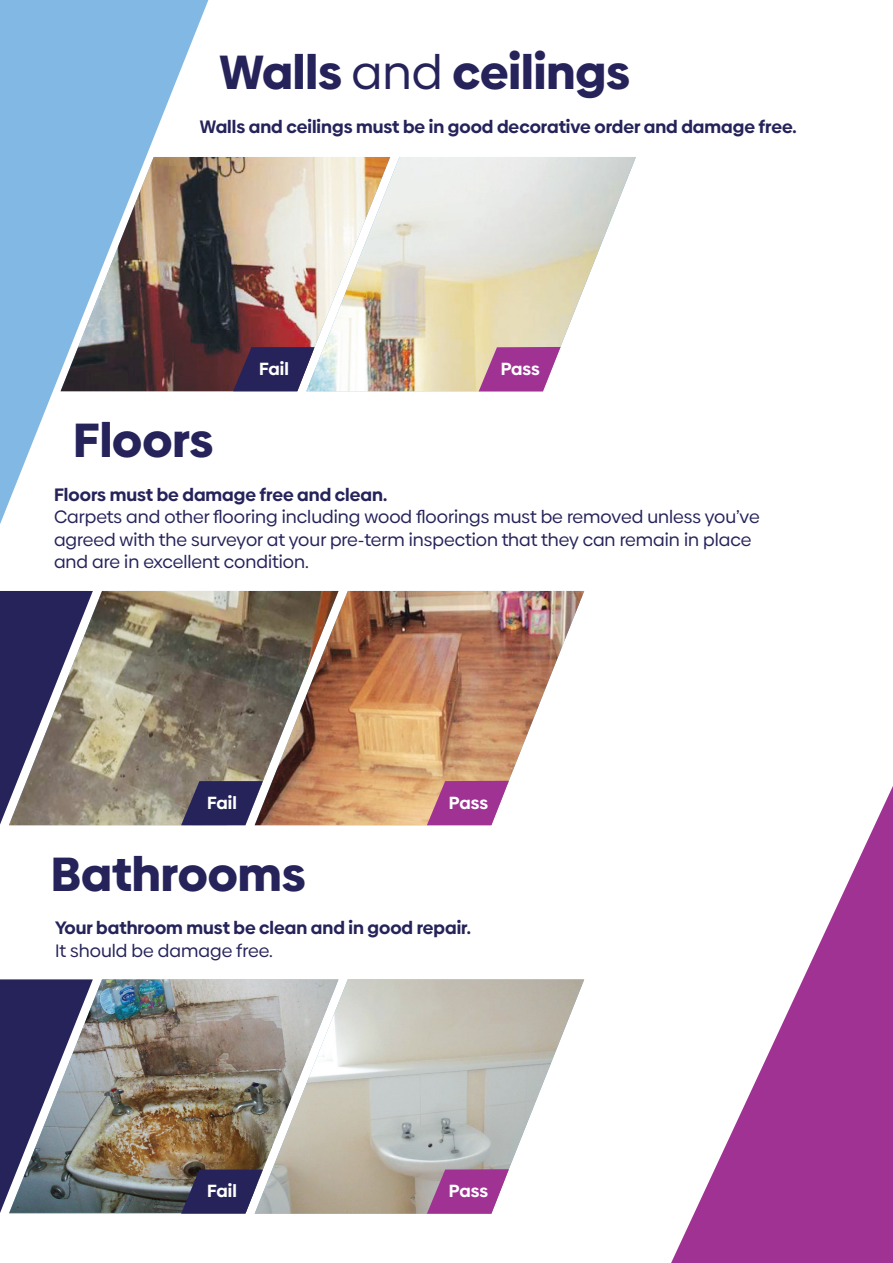
<style>
.page{position:relative;width:893px;height:1263px;background:#fff}
.page>*{position:absolute;margin:0;border:0;box-sizing:border-box;transform-origin:0 0}
.t1{font:900 48px "Biennale";color:#25235a}
.t2{font:18px/22.5px "Biennale";color:#25235a}
.t3{font:700 18px "Biennale";color:#25235a}
.t4{font:700 17.55px "Biennale";color:#fff}
.s1{font-weight:400}
</style>
<div class="page">
<svg style="left:0;top:0;width:208px;height:524px;fill:#81b8e4"></svg>
<svg style="left:671px;top:786px;width:222px;height:477px"></svg>
<img style="left:390px;top:157px;width:246px;height:234px">
<img style="left:61px;top:157px;width:329px;height:234px">
<img style="left:338px;top:591px;width:246px;height:234px">
<img style="left:9px;top:591px;width:329px;height:234px">
<svg style="left:0;top:591px;width:93px;height:233px;background:#645f73"></svg>
<img style="left:338px;top:979px;width:246px;height:235px">
<img style="left:93px;top:979px;width:245px;height:234px">
<svg style="left:0;top:979px;width:93px;height:234px;background:#5b5f7d"></svg>
<svg style="left:233px;top:347px;width:82px;height:44px;background:#413a65"></svg>
<svg style="left:479px;top:347px;width:82px;height:44px;background:#b15ba2"></svg>
<svg style="left:181px;top:781px;width:82px;height:44px;background:#434068"></svg>
<svg style="left:427px;top:781px;width:82px;height:44px;background:#b1579c"></svg>
<svg style="left:181px;top:1169px;width:82px;height:45px;background:#413f69"></svg>
<svg style="left:427px;top:1169px;width:82px;height:45px;background:#ab57a0"></svg>
<h1 class="t1" style="left:219px;top:41px;width:412px">Walls <span class="s1">and</span> ceilings</h1>
<p class="t3" style="left:200px;top:116px;width:598px">Walls and ceilings must be in good decorative order and damage free.</p>
<p class="t4" style="left:259px;top:357px;width:31px">Fail</p>
<p class="t4" style="left:501px;top:358px;width:41px">Pass</p>
<h1 class="t1" style="left:73px;top:409px;width:142px">Floors</h1>
<p class="t3" style="left:54px;top:483px;width:335px">Floors must be damage free and clean.</p>
<p class="t2" style="left:54px;top:506px;width:707px">Carpets and other flooring including wood floorings must be removed unless you’ve agreed with the surveyor at your pre-term inspection that they can remain in place and are in excellent condition.</p>
<p class="t4" style="left:207px;top:791px;width:31px">Fail</p>
<p class="t4" style="left:449px;top:791px;width:41px">Pass</p>
<h1 class="t1" style="left:51px;top:843px;width:257px">Bathrooms</h1>
<p class="t3" style="left:55px;top:916px;width:417px">Your bathroom must be clean and in good repair.</p>
<p class="t2" style="left:55px;top:939px;width:219px">It should be damage free.</p>
<p class="t4" style="left:207px;top:1180px;width:31px">Fail</p>
<p class="t4" style="left:449px;top:1180px;width:41px">Pass</p>
</div>
